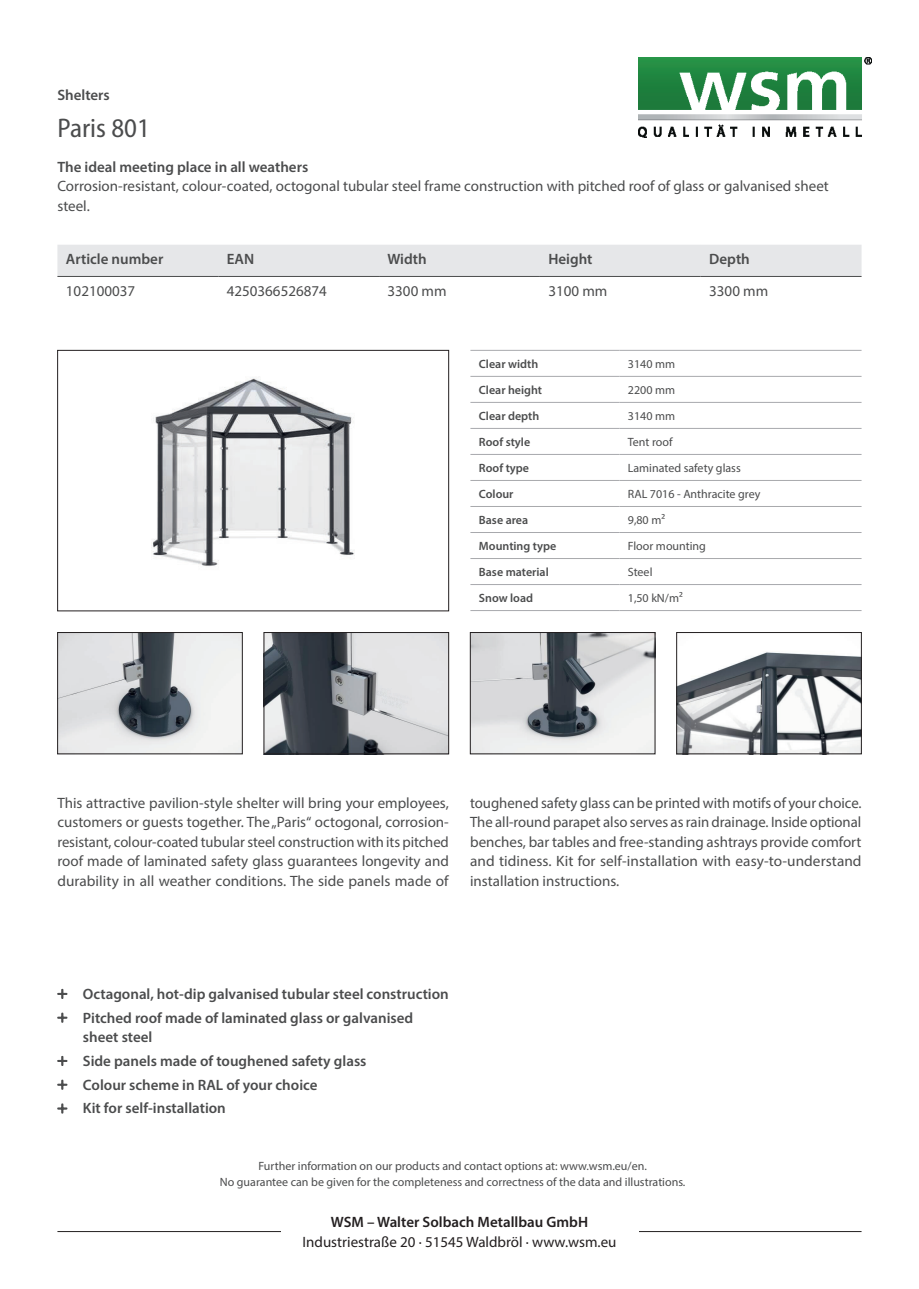
<style>
.page{position:relative;width:919px;height:1289px;background:#fff}
.page>*{position:absolute;margin:0;border:0;box-sizing:border-box;transform-origin:0 0}
.t1{font:semi-condensed 27px "Myriad Pro";color:#4b4c4d}
.t2{font:15px/19.5px "Myriad Pro";color:#4b4c4d;text-align:justify}
.t3{font:600 15px/19.5px "Myriad Pro";color:#4b4c4d}
.t4{font:15px "Myriad Pro";color:#231f20}
.t5{font:600 15px "Myriad Pro";color:#231f20}
.t6{font:12px/16.5px "Myriad Pro";color:#4b4c4d;text-align:center}
.t7{font:600 12px "Myriad Pro";color:#4b4c4d}
</style>
<div class="page">
<hr style="left:470px;top:350px;width:149px;height:1px;background:#a8a9ad">
<hr style="left:619px;top:350px;width:242px;height:1px;background:#a8a9ad">
<hr style="left:470px;top:376px;width:149px;height:1px;background:#a8a9ad">
<hr style="left:619px;top:376px;width:242px;height:1px;background:#a8a9ad">
<hr style="left:470px;top:402px;width:149px;height:1px;background:#a8a9ad">
<hr style="left:619px;top:402px;width:242px;height:1px;background:#a8a9ad">
<hr style="left:470px;top:428px;width:149px;height:1px;background:#a8a9ad">
<hr style="left:619px;top:428px;width:242px;height:1px;background:#a8a9ad">
<hr style="left:470px;top:454px;width:149px;height:1px;background:#a8a9ad">
<hr style="left:619px;top:454px;width:242px;height:1px;background:#a8a9ad">
<hr style="left:470px;top:480px;width:149px;height:1px;background:#a8a9ad">
<hr style="left:619px;top:480px;width:242px;height:1px;background:#a8a9ad">
<hr style="left:470px;top:506px;width:149px;height:1px;background:#a8a9ad">
<hr style="left:619px;top:506px;width:242px;height:1px;background:#a8a9ad">
<hr style="left:470px;top:532px;width:149px;height:1px;background:#a8a9ad">
<hr style="left:619px;top:532px;width:242px;height:1px;background:#a8a9ad">
<hr style="left:470px;top:558px;width:149px;height:1px;background:#a8a9ad">
<hr style="left:619px;top:558px;width:242px;height:1px;background:#a8a9ad">
<hr style="left:470px;top:584px;width:149px;height:1px;background:#a8a9ad">
<hr style="left:619px;top:584px;width:242px;height:1px;background:#a8a9ad">
<hr style="left:470px;top:610px;width:149px;height:1px;background:#a8a9ad">
<hr style="left:619px;top:610px;width:242px;height:1px;background:#a8a9ad">
<img style="left:151px;top:377px;width:204px;height:190px">
<div style="left:57px;top:350px;width:392px;height:261px;border:1px solid #231f20"></div>
<img style="left:59px;top:634px;width:181px;height:118px">
<div style="left:57px;top:632px;width:185px;height:122px;border:1px solid #231f20"></div>
<img style="left:266px;top:634px;width:181px;height:118px">
<div style="left:264px;top:632px;width:185px;height:122px;border:1px solid #231f20"></div>
<img style="left:678px;top:652px;width:181px;height:100px">
<div style="left:676px;top:632px;width:185px;height:122px;border:1px solid #231f20"></div>
<img style="left:472px;top:634px;width:181px;height:118px">
<div style="left:470px;top:632px;width:185px;height:122px;border:1px solid #231f20"></div>
<div style="left:57px;top:245px;width:804px;height:31px;background:#e6e7e9"></div>
<hr style="left:57px;top:276px;width:161px;height:1px;background:#4b4c4d">
<hr style="left:218px;top:276px;width:161px;height:1px;background:#4b4c4d">
<hr style="left:379px;top:276px;width:161px;height:1px;background:#4b4c4d">
<hr style="left:540px;top:276px;width:160px;height:1px;background:#4b4c4d">
<hr style="left:700px;top:276px;width:161px;height:1px;background:#4b4c4d">
<hr style="left:57px;top:1231px;width:804px;height:1px;background:#231f20">
<img style="left:638px;top:57px;width:233px;height:80px">
<div style="left:281px;top:1215px;width:357px;height:31px;background:#fff"></div>
<p class="t3" style="left:57px;top:85px;width:54px">Shelters</p>
<p class="t1" style="left:57px;top:111px;width:94px">Paris 801</p>
<p class="t3" style="left:57px;top:157px;width:252px">The ideal meeting place in all weathers</p>
<p class="t2" style="left:57px;top:176px;width:772px">Corrosion-resistant, colour-coated, octogonal tubular steel frame construction with pitched roof of glass or galvanised sheet steel.</p>
<p class="t3" style="left:66px;top:249px;width:99px">Article number</p>
<p class="t3" style="left:227px;top:249px;width:29px">EAN</p>
<p class="t3" style="left:387px;top:249px;width:41px">Width</p>
<p class="t3" style="left:548px;top:249px;width:46px">Height</p>
<p class="t3" style="left:709px;top:249px;width:42px">Depth</p>
<p class="t2" style="left:66px;top:281px;width:71px">102100037</p>
<p class="t2" style="left:227px;top:281px;width:102px">4250366526874</p>
<p class="t2" style="left:387px;top:281px;width:60px">3300 mm</p>
<p class="t2" style="left:548px;top:281px;width:60px">3100 mm</p>
<p class="t2" style="left:709px;top:281px;width:60px">3300 mm</p>
<p class="t7" style="left:479px;top:356px;width:61px">Clear width</p>
<p class="t6" style="left:627px;top:355px;width:49px">3140 mm</p>
<p class="t7" style="left:479px;top:382px;width:65px">Clear height</p>
<p class="t6" style="left:627px;top:381px;width:49px">2200 mm</p>
<p class="t7" style="left:479px;top:408px;width:62px">Clear depth</p>
<p class="t6" style="left:627px;top:407px;width:49px">3140 mm</p>
<p class="t7" style="left:479px;top:434px;width:53px">Roof style</p>
<p class="t6" style="left:627px;top:433px;width:46px">Tent roof</p>
<p class="t7" style="left:479px;top:460px;width:52px">Roof type</p>
<p class="t6" style="left:627px;top:459px;width:114px">Laminated safety glass</p>
<p class="t7" style="left:479px;top:486px;width:36px">Colour</p>
<p class="t6" style="left:627px;top:485px;width:134px">RAL 7016 - Anthracite grey</p>
<p class="t7" style="left:479px;top:512px;width:51px">Base area</p>
<p class="t6" style="left:627px;top:511px;width:39px">9,80 m²</p>
<p class="t7" style="left:479px;top:538px;width:79px">Mounting type</p>
<p class="t6" style="left:627px;top:537px;width:80px">Floor mounting</p>
<p class="t7" style="left:479px;top:564px;width:71px">Base material</p>
<p class="t6" style="left:627px;top:563px;width:26px">Steel</p>
<p class="t7" style="left:479px;top:590px;width:56px">Snow load</p>
<p class="t6" style="left:627px;top:589px;width:56px">1,50 kN/m²</p>
<p class="t2" style="left:57px;top:792px;width:393px">This attractive pavilion-style shelter will bring your employees, customers or guests together. The „Paris“ octogonal, corrosion&shy;resistant, colour-coated tubular steel construction with its pitched roof made of laminated safety glass guarantees longevity and durability in all weather conditions. The side panels made of</p>
<p class="t2" style="left:470px;top:792px;width:393px">toughened safety glass can be printed with motifs of your choice.<br>The all-round parapet also serves as rain drainage. Inside optional benches, bar tables and free-standing ashtrays provide comfort and tidiness. Kit for self-installation with easy-to-understand installation instructions.</p>
<p class="t3" style="left:83px;top:983px;width:367px">Octagonal, hot-dip galvanised tubular steel construction</p>
<p class="t3" style="left:83px;top:1007px;width:332px">Pitched roof made of laminated glass or galvanised sheet steel</p>
<p class="t3" style="left:83px;top:1050px;width:285px">Side panels made of toughened safety glass</p>
<p class="t3" style="left:83px;top:1074px;width:236px">Colour scheme in RAL of your choice</p>
<p class="t3" style="left:83px;top:1098px;width:144px">Kit for self-installation</p>
<p class="t6" style="left:220px;top:1157px;width:467px">Further information on our products and contact options at: www.wsm.eu/en.<br>No guarantee can be given for the completeness and correctness of the data and illustrations.</p>
<p class="t5" style="left:331px;top:1212px;width:259px">WSM – Walter Solbach Metallbau GmbH</p>
<p class="t4" style="left:302px;top:1232px;width:315px">Industriestraße 20 · 51545 Waldbröl · www.wsm.eu</p>
</div>
